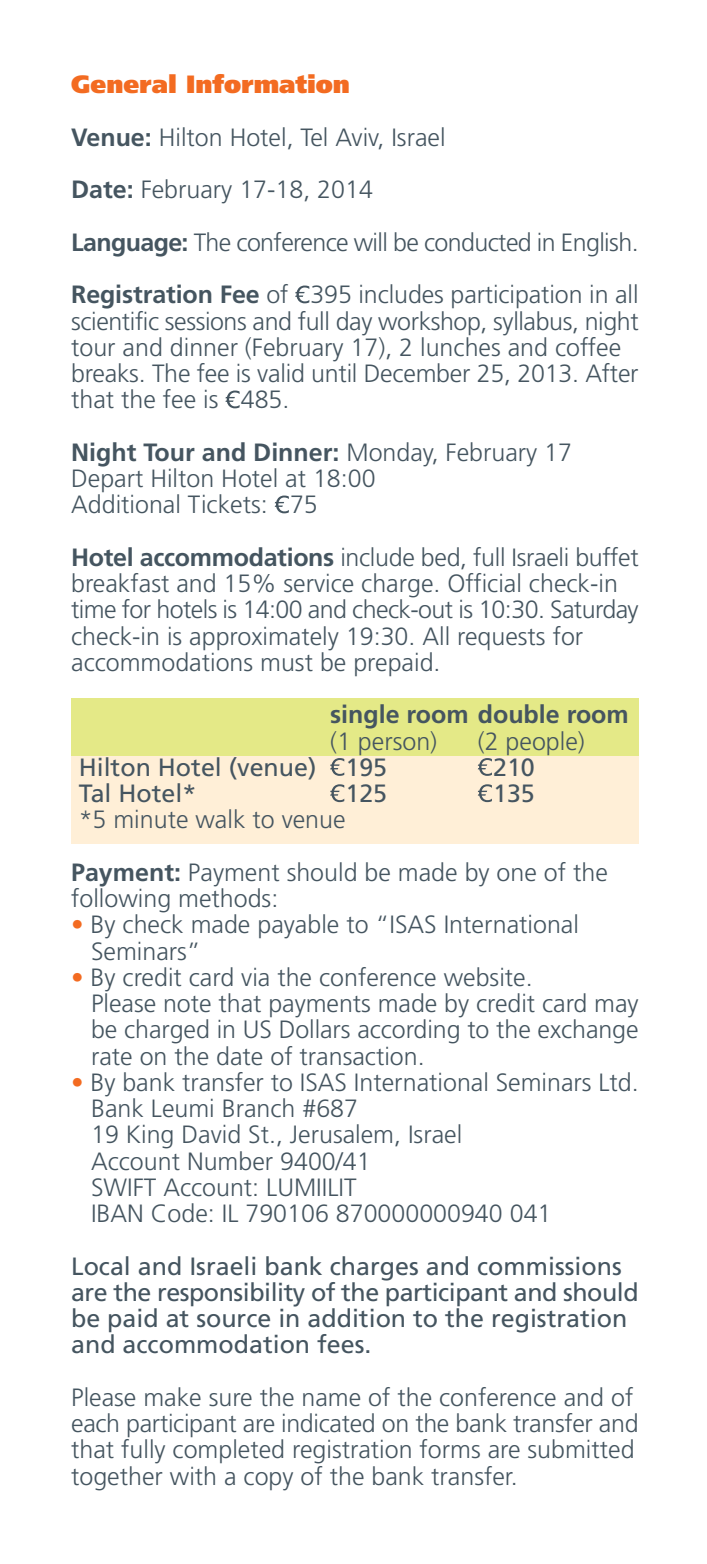
<style>
.page{position:relative;width:707px;height:1564px;background:#fff}
.page>*{position:absolute;margin:0;border:0;box-sizing:border-box;transform-origin:0 0}
.t1{font:300 25px/26.2px "Frutiger";color:#455560}
.t2{font:25px/26.2px "Frutiger";color:#455560}
.t3{font:700 25px "Frutiger";color:#455560}
.s1{font-weight:900;color:#f36b21}
.s2{font-weight:700}
.s3{color:#f36b21}
</style>
<div class="page">
<div style="left:71px;top:750px;width:567px;height:93px;background:#ffefd7"></div>
<div style="left:71px;top:698px;width:567px;height:58px;background:#e4e987"></div>
<svg style="left:295px;top:286px;width:14px;height:17px"></svg>
<svg style="left:225px;top:391px;width:14px;height:17px"></svg>
<svg style="left:274px;top:496px;width:15px;height:17px"></svg>
<svg style="left:330px;top:758px;width:14px;height:18px"></svg>
<svg style="left:477px;top:758px;width:15px;height:18px"></svg>
<svg style="left:330px;top:784px;width:14px;height:18px"></svg>
<svg style="left:477px;top:784px;width:15px;height:18px"></svg>
<p class="t1" style="left:71px;top:60px;width:568px;line-height:52.5px"><span class="s1">General Information<br></span><span class="s2">Venue:</span> Hilton Hotel, Tel Aviv, Israel<br><span class="s2">Date:</span> February 17-18, 2014<br><span class="s2">Language:</span> The conference will be conducted in English.<br><span class="s2">Registration Fee</span> of 395 includes participation in all</p>
<p class="t1" style="left:71px;top:310px;width:569px">scientific sessions and full day workshop, syllabus, night tour and dinner (February 17), 2 lunches and coffee breaks. The fee is valid until December 25, 2013. After that the fee is 485.</p>
<p class="t1" style="left:71px;top:441px;width:502px"><span class="s2">Night Tour and Dinner:</span> Monday, February 17<br>Depart Hilton Hotel at 18:00<br>Additional Tickets: 75</p>
<p class="t1" style="left:71px;top:546px;width:569px"><span class="s2">Hotel accommodations</span> include bed, full Israeli buffet breakfast and 15% service charge. Official check-in time for hotels is 14:00 and check-out is 10:30. Saturday check-in is approximately 19:30. All requests for accommodations must be prepaid.</p>
<p class="t3" style="left:330px;top:705px;width:300px">single room double room</p>
<p class="t1" style="left:330px;top:730px;width:108px">(1 person)</p>
<p class="t1" style="left:477px;top:730px;width:109px">(2 people)</p>
<p class="t2" style="left:79px;top:756px;width:310px">Hilton Hotel (venue) 195</p>
<p class="t2" style="left:493px;top:756px;width:43px">210</p>
<p class="t2" style="left:79px;top:782px;width:119px">Tal Hotel*</p>
<p class="t2" style="left:345px;top:782px;width:43px">125</p>
<p class="t2" style="left:493px;top:782px;width:43px">135</p>
<p class="t1" style="left:71px;top:795px;width:538px;line-height:52.5px;text-indent:8px">*5 minute walk to venue<br><span class="s2">Payment:</span> Payment should be made by one of the</p>
<p class="t1" style="left:71px;top:887px;width:209px">following methods:</p>
<p class="t1" style="left:91px;top:913px;width:489px;text-indent:-20px"><span class="s3">•</span> By check made payable to “ISAS International<br>Seminars”</p>
<p class="t1" style="left:91px;top:966px;width:549px;text-indent:-20px"><span class="s3">•</span> By credit card via the conference website.<br>Please note that payments made by credit card may be charged in US Dollars according to the exchange rate on the date of transaction.</p>
<p class="t1" style="left:91px;top:1071px;width:549px;text-indent:-20px"><span class="s3">•</span> By bank transfer to ISAS International Seminars Ltd.<br>Bank Leumi Branch #687<br>19 King David St., Jerusalem, Israel<br>Account Number 9400/41<br>SWIFT Account: LUMIILIT<br>IBAN Code: IL 790106 870000000940 041</p>
<p class="t2" style="left:71px;top:1255px;width:568px">Local and Israeli bank charges and commissions are the responsibility of the participant and should be paid at source in addition to the registration and accommodation fees.</p>
<p class="t1" style="left:71px;top:1386px;width:568px">Please make sure the name of the conference and of each participant are indicated on the bank transfer and that fully completed registration forms are submitted together with a copy of the bank transfer.</p>
</div>
